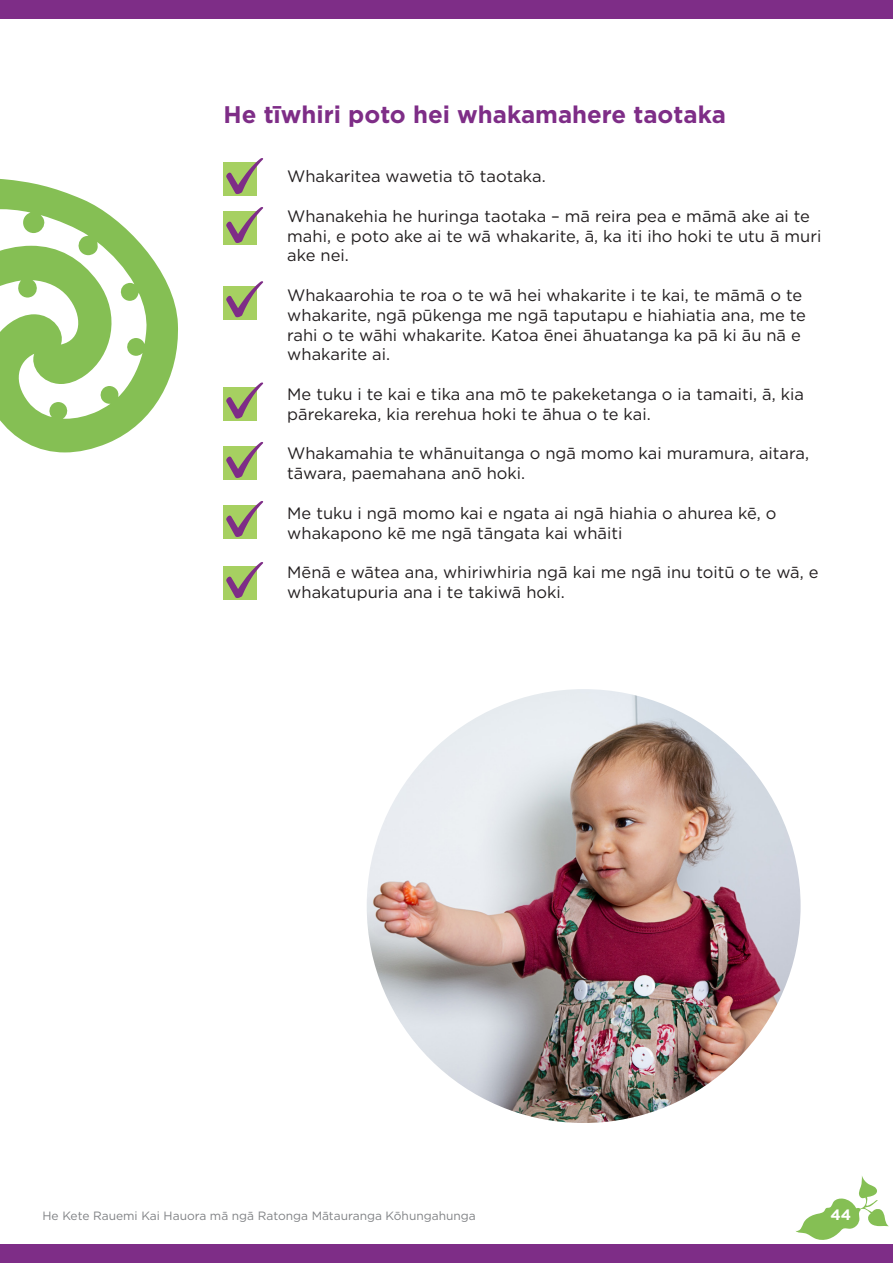
<style>
.page{position:relative;width:893px;height:1263px;background:#fff}
.page>*{position:absolute;margin:0;border:0;box-sizing:border-box;transform-origin:0 0}
.HE_heading{font:700 24px "Gotham";color:#7e2d87}
.bullet_text{font:16.5px/19.8px "Gotham";color:#231f20}
.t1{font:700 15px "Gotham";color:#fff}
.t2{font:12px "Gotham";color:#808285}
</style>
<div class="page">
<svg style="left:796px;top:1176px;width:93px;height:64px"></svg>
<div style="left:0;top:1245px;width:893px;height:18px;background:#7e2d87"></div>
<div style="left:0;top:0;width:893px;height:18px;background:#7e2d87"></div>
<div style="left:223px;top:162px;width:34px;height:34px;background:#a6d061"></div>
<svg style="left:226px;top:158px;width:37px;height:36px"></svg>
<div style="left:223px;top:211px;width:34px;height:34px;background:#a6d061"></div>
<svg style="left:226px;top:207px;width:37px;height:36px"></svg>
<div style="left:223px;top:286px;width:34px;height:33px;background:#a6d061"></div>
<svg style="left:226px;top:281px;width:37px;height:36px"></svg>
<div style="left:223px;top:387px;width:34px;height:34px;background:#a6d061"></div>
<svg style="left:226px;top:382px;width:37px;height:36px"></svg>
<div style="left:223px;top:446px;width:34px;height:34px;background:#a6d061"></div>
<svg style="left:226px;top:442px;width:37px;height:36px"></svg>
<div style="left:223px;top:505px;width:34px;height:34px;background:#a6d061"></div>
<svg style="left:226px;top:501px;width:37px;height:36px"></svg>
<div style="left:223px;top:566px;width:34px;height:34px;background:#a6d061"></div>
<svg style="left:226px;top:562px;width:37px;height:36px"></svg>
<svg style="left:0;top:179px;width:178px;height:273px;fill:#85bf54"></svg>
<img style="left:367px;top:689px;width:434px;height:434px;border-radius:217px">
<p class="HE_heading" style="left:223px;top:98px;width:504px">He tīwhiri poto hei whakamahere taotaka</p>
<p class="bullet_text" style="left:287px;top:166px;width:260px">Whakaritea wawetia tō taotaka.</p>
<p class="bullet_text" style="left:287px;top:206px;width:536px">Whanakehia he huringa taotaka – mā reira pea e māmā ake ai te mahi, e poto ake ai te wā whakarite, ā, ka iti iho hoki te utu ā muri ake nei.</p>
<p class="bullet_text" style="left:287px;top:285px;width:520px">Whakaarohia te roa o te wā hei whakarite i te kai, te māmā o te whakarite, ngā pūkenga me ngā taputapu e hiahiatia ana, me te rahi o te wāhi whakarite. Katoa ēnei āhuatanga ka pā ki āu nā e whakarite ai.</p>
<p class="bullet_text" style="left:287px;top:384px;width:518px">Me tuku i te kai e tika ana mō te pakeketanga o ia tamaiti, ā, kia pārekareka, kia rerehua hoki te āhua o te kai.</p>
<p class="bullet_text" style="left:287px;top:443px;width:523px">Whakamahia te whānuitanga o ngā momo kai muramura, aitara, tāwara, paemahana anō hoki.</p>
<p class="bullet_text" style="left:287px;top:503px;width:491px">Me tuku i ngā momo kai e ngata ai ngā hiahia o ahurea kē, o whakapono kē me ngā tāngata kai whāiti</p>
<p class="bullet_text" style="left:287px;top:562px;width:533px">Mēnā e wātea ana, whiriwhiria ngā kai me ngā inu toitū o te wā, e whakatupuria ana i te takiwā hoki.</p>
<p class="t2" style="left:43px;top:1207px;width:435px">He Kete Rauemi Kai Hauora mā ngā Ratonga Mātauranga Kōhungahunga</p>
<p class="t1" style="left:830px;top:1205px;width:22px">44</p>
</div>
